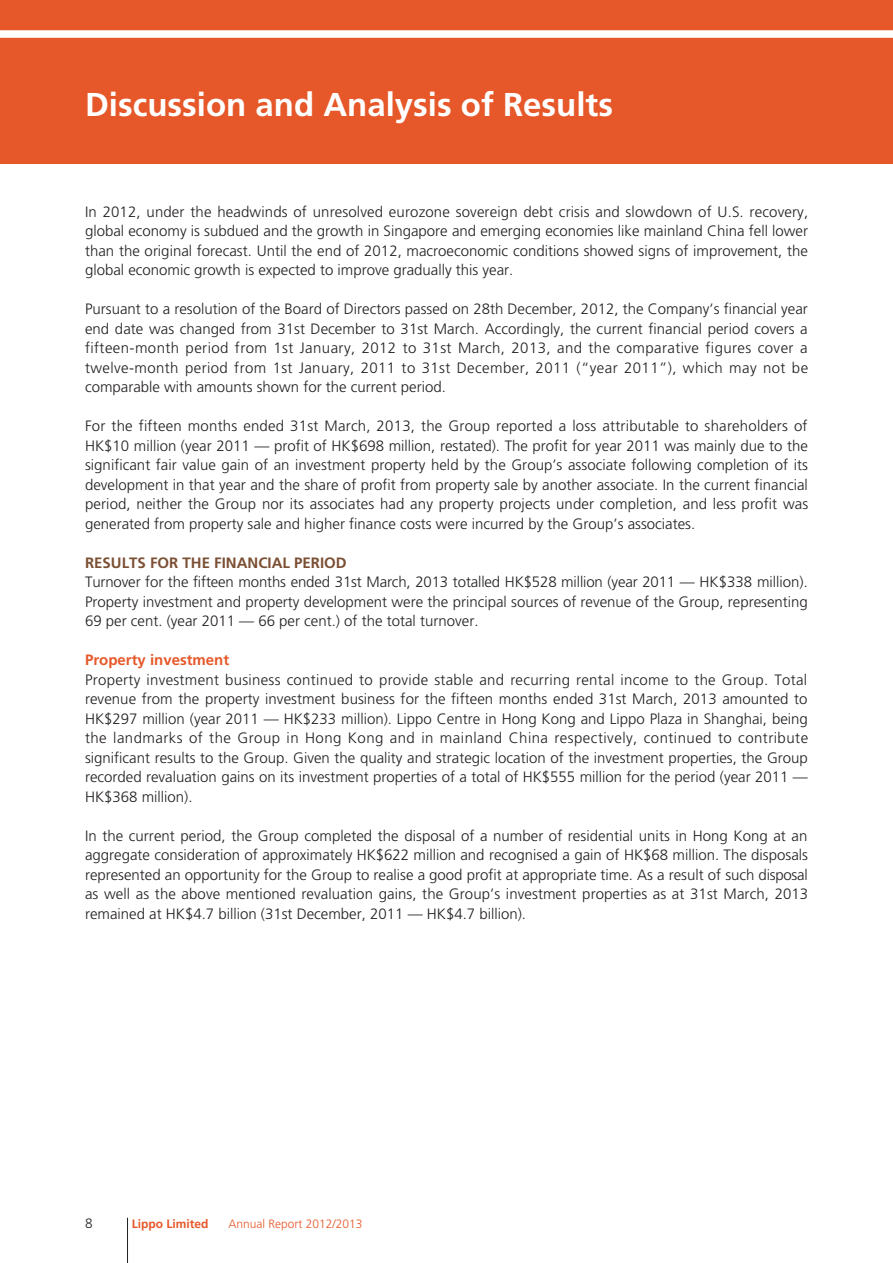
<style>
.page{position:relative;width:893px;height:1263px;background:#fff}
.page>*{position:absolute;margin:0;border:0;box-sizing:border-box;transform-origin:0 0}
.t1{font:700 33px "Frutiger LT Std";color:#fff}
.t2{font:300 15px/19.5px "Frutiger LT Std";color:#231f20;text-align:justify}
.t3{font:700 15px "Frutiger LT Std";color:#7b4f33}
.t4{font:700 15px "Frutiger LT Std";color:#e65829}
.t5{font:300 13.65px "Frutiger LT Std";color:#231f20}
.t6{font:300 12.15px "Frutiger LT Std";color:#e65829}
.t7{font:700 12.15px "Frutiger LT Std";color:#e65829}
</style>
<div class="page">
<div style="left:0;top:0;width:893px;height:163px;background:#e65829"></div>
<div style="left:0;top:30px;width:893px;height:8px;background:#fff"></div>
<hr style="left:127px;top:1218px;width:1px;height:45px;background:#231f20">
<h1 class="t1" style="left:85px;top:85px;width:529px">Discussion and Analysis of Results</h1>
<p class="t2" style="left:85px;top:202px;width:725px">In 2012, under the headwinds of unresolved eurozone sovereign debt crisis and slowdown of U.S. recovery, global economy is subdued and the growth in Singapore and emerging economies like mainland China fell lower than the original forecast. Until the end of 2012, macroeconomic conditions showed signs of improvement, the global economic growth is expected to improve gradually this year.</p>
<p class="t2" style="left:85px;top:299px;width:725px">Pursuant to a resolution of the Board of Directors passed on 28th December, 2012, the Company’s financial year end date was changed from 31st December to 31st March. Accordingly, the current financial period covers a fifteen-month period from 1st January, 2012 to 31st March, 2013, and the comparative figures cover a twelve-month period from 1st January, 2011 to 31st December, 2011 (“year 2011”), which may not be comparable with amounts shown for the current period.</p>
<p class="t2" style="left:85px;top:416px;width:725px">For the fifteen months ended 31st March, 2013, the Group reported a loss attributable to shareholders of HK$10 million (year 2011 — profit of HK$698 million, restated). The profit for year 2011 was mainly due to the significant fair value gain of an investment property held by the Group’s associate following completion of its development in that year and the share of profit from property sale by another associate. In the current financial period, neither the Group nor its associates had any property projects under completion, and less profit was generated from property sale and higher finance costs were incurred by the Group’s associates.</p>
<p class="t3" style="left:85px;top:554px;width:263px">RESULTS FOR THE FINANCIAL PERIOD</p>
<p class="t2" style="left:85px;top:572px;width:724px">Turnover for the fifteen months ended 31st March, 2013 totalled HK$528 million (year 2011 — HK$338 million).<br>Property investment and property development were the principal sources of revenue of the Group, representing 69 per cent. (year 2011 — 66 per cent.) of the total turnover.</p>
<p class="t4" style="left:85px;top:651px;width:146px">Property investment</p>
<p class="t2" style="left:85px;top:670px;width:725px">Property investment business continued to provide stable and recurring rental income to the Group. Total revenue from the property investment business for the fifteen months ended 31st March, 2013 amounted to HK$297 million (year 2011 — HK$233 million). Lippo Centre in Hong Kong and Lippo Plaza in Shanghai, being the landmarks of the Group in Hong Kong and in mainland China respectively, continued to contribute significant results to the Group. Given the quality and strategic location of the investment properties, the Group recorded revaluation gains on its investment properties of a total of HK$555 million for the period (year 2011 — HK$368 million).</p>
<p class="t2" style="left:85px;top:826px;width:725px">In the current period, the Group completed the disposal of a number of residential units in Hong Kong at an aggregate consideration of approximately HK$622 million and recognised a gain of HK$68 million. The disposals represented an opportunity for the Group to realise a good profit at appropriate time. As a result of such disposal as well as the above mentioned revaluation gains, the Group’s investment properties as at 31st March, 2013 remained at HK$4.7 billion (31st December, 2011 — HK$4.7 billion).</p>
<p class="t5" style="left:85px;top:1216px;width:9px">8</p>
<p class="t7" style="left:132px;top:1216px;width:78px">Lippo Limited</p>
<p class="t6" style="left:229px;top:1216px;width:136px">Annual Report 2012/2013</p>
</div>
